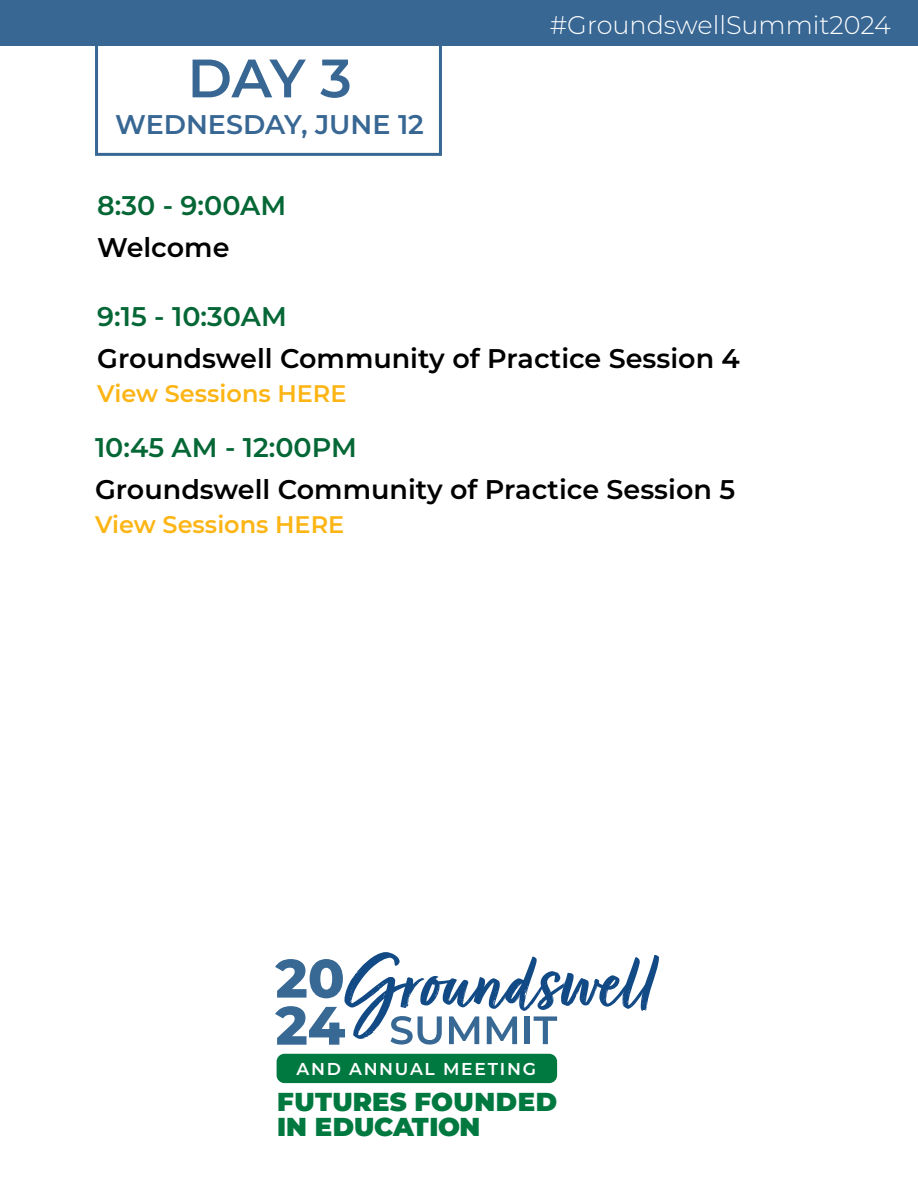
<style>
.page{position:relative;width:918px;height:1188px;background:#fff}
.page>*{position:absolute;margin:0;border:0;box-sizing:border-box;transform-origin:0 0}
.t1{font:600 54px "Montserrat";color:#386794}
.t2{font:800 54px/47.1px "Montserrat";color:#386894}
.t3{font:600 27px "Montserrat";color:#000}
.t4{font:600 27px "Montserrat";color:#056735}
.t5{font:600 27px "Montserrat";color:#386794}
.t6{font:900 25.95px/25.7px "Montserrat";color:#007940}
.t7{font:300 25.5px "Montserrat";color:#fff}
.t8{font:600 24px "Montserrat";color:#fcb515}
.t9{font:600 17.25px "Montserrat";letter-spacing:.1em;color:#fff}
</style>
<div class="page">
<div style="left:95px;top:42px;width:347px;height:114px;border:3px solid #386794"></div>
<div style="left:0;top:0;width:918px;height:45px;background:#386794"></div>
<div style="left:277px;top:1054px;width:280px;height:29px;background:#007940;border-radius:8px"></div>
<svg style="left:344px;top:952px;width:315px;height:93px"></svg>
<h1 class="t1" style="left:187px;top:40px;width:166px">DAY 3</h1>
<p class="t5" style="left:115px;top:105px;width:310px">WEDNESDAY, JUNE 12</p>
<p class="t4" style="left:97px;top:187px;width:190px">8:30 - 9:00AM</p>
<p class="t3" style="left:97px;top:228px;width:134px">Welcome</p>
<p class="t7" style="left:550px;top:7px;width:343px">#GroundswellSummit2024</p>
<p class="t4" style="left:97px;top:297px;width:191px">9:15 - 10:30AM</p>
<p class="t3" style="left:97px;top:339px;width:644px">Groundswell Community of Practice Session 4</p>
<p class="t8" style="left:97px;top:376px;width:251px">View Sessions HERE</p>
<p class="t4" style="left:95px;top:428px;width:263px">10:45 AM - 12:00PM</p>
<p class="t3" style="left:95px;top:470px;width:642px">Groundswell Community of Practice Session 5</p>
<p class="t8" style="left:95px;top:508px;width:251px">View Sessions HERE</p>
<h1 class="t2" style="left:275px;top:952px;width:71px">20<br>24</h1>
<p class="t9" style="left:296px;top:1056px;width:241px">AND ANNUAL MEETING</p>
<p class="t6" style="left:277px;top:1087px;width:281px">FUTURES FOUNDED<br>IN EDUCATION</p>
</div>
